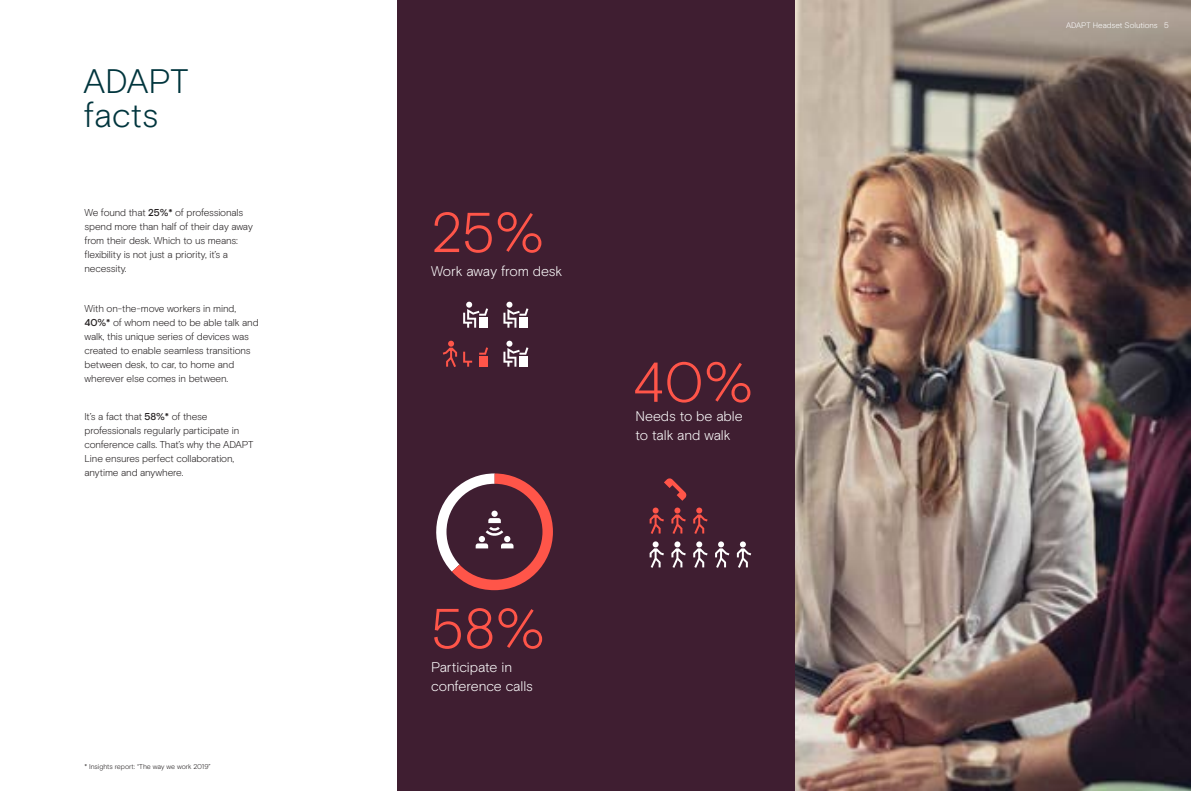
<style>
.page{position:relative;width:1191px;height:791px;background:#fff}
.page>*{position:absolute;margin:0;border:0;box-sizing:border-box;transform-origin:0 0}
.t1{font:300 56px "EPOS Basis";color:#ff5549}
.t2{font:300 34px/34px "EPOS Basis";color:#00353d}
.t3{font:300 14px/19px "EPOS Basis";letter-spacing:-.005em;color:#fff}
.t4{font:300 10px/14px "EPOS Basis";letter-spacing:-.015em;color:#231f20}
.t5{font:300 8px "EPOS Basis";letter-spacing:-.005em;color:#fff}
.t6{font:300 7px "EPOS Basis";color:#231f20}
.s1{font-weight:500}
</style>
<div class="page">
<img style="left:794px;top:0;width:397px;height:791px">
<div style="left:397px;top:0;width:397px;height:791px;background:#3f1e31"></div>
<svg style="left:463px;top:302px;width:25px;height:26px"></svg>
<svg style="left:503px;top:302px;width:25px;height:26px"></svg>
<svg style="left:503px;top:341px;width:25px;height:26px"></svg>
<div style="left:479px;top:357px;width:8px;height:10px;background:#ff5549"></div>
<svg style="left:479px;top:347px;width:9px;height:8px"></svg>
<svg style="left:463px;top:352px;width:9px;height:15px"></svg>
<svg style="left:443px;top:341px;width:14px;height:26px"></svg>
<svg style="left:737px;top:541px;width:14px;height:27px"></svg>
<svg style="left:715px;top:541px;width:14px;height:27px"></svg>
<svg style="left:671px;top:541px;width:15px;height:27px"></svg>
<svg style="left:671px;top:507px;width:15px;height:27px"></svg>
<svg style="left:693px;top:541px;width:14px;height:27px"></svg>
<svg style="left:693px;top:507px;width:14px;height:27px"></svg>
<svg style="left:649px;top:541px;width:15px;height:27px"></svg>
<svg style="left:649px;top:507px;width:15px;height:27px"></svg>
<svg style="left:436px;top:473px;width:117px;height:117px"></svg>
<svg style="left:664px;top:478px;width:22px;height:23px"></svg>
<h2 class="t2" style="left:84px;top:64px;width:106px">ADAPT facts</h2>
<p class="t4" style="left:85px;top:206px;width:170px">We found that <span class="s1">25%*</span> of professionals spend more than half of their day away from their desk. Which to us means: flexibility is not just a priority, it’s a necessity.</p>
<p class="t4" style="left:85px;top:302px;width:176px">With on-the-move workers in mind, <span class="s1">40%*</span> of whom need to be able talk and walk, this unique series of devices was created to enable seamless transitions between desk, to car, to home and wherever else comes in between.</p>
<p class="t4" style="left:85px;top:410px;width:170px">It’s a fact that <span class="s1">58%*</span> of these professionals regularly participate in conference calls. That’s why the ADAPT Line ensures perfect collaboration, anytime and anywhere.</p>
<p class="t6" style="left:85px;top:762px;width:127px">* Insights report: “The way we work 2019”</p>
<h1 class="t1" style="left:431px;top:200px;width:115px">25%</h1>
<h3 class="t3" style="left:431px;top:262px;width:133px">Work away from desk</h3>
<h1 class="t1" style="left:431px;top:596px;width:115px">58%</h1>
<h3 class="t3" style="left:431px;top:658px;width:103px">Participate in conference calls</h3>
<h1 class="t1" style="left:632px;top:349px;width:122px">40%</h1>
<h3 class="t3" style="left:635px;top:406px;width:109px">Needs to be able to talk and walk</h3>
<p class="t5" style="left:1066px;top:21px;width:104px">ADAPT Headset Solutions 5</p>
</div>
